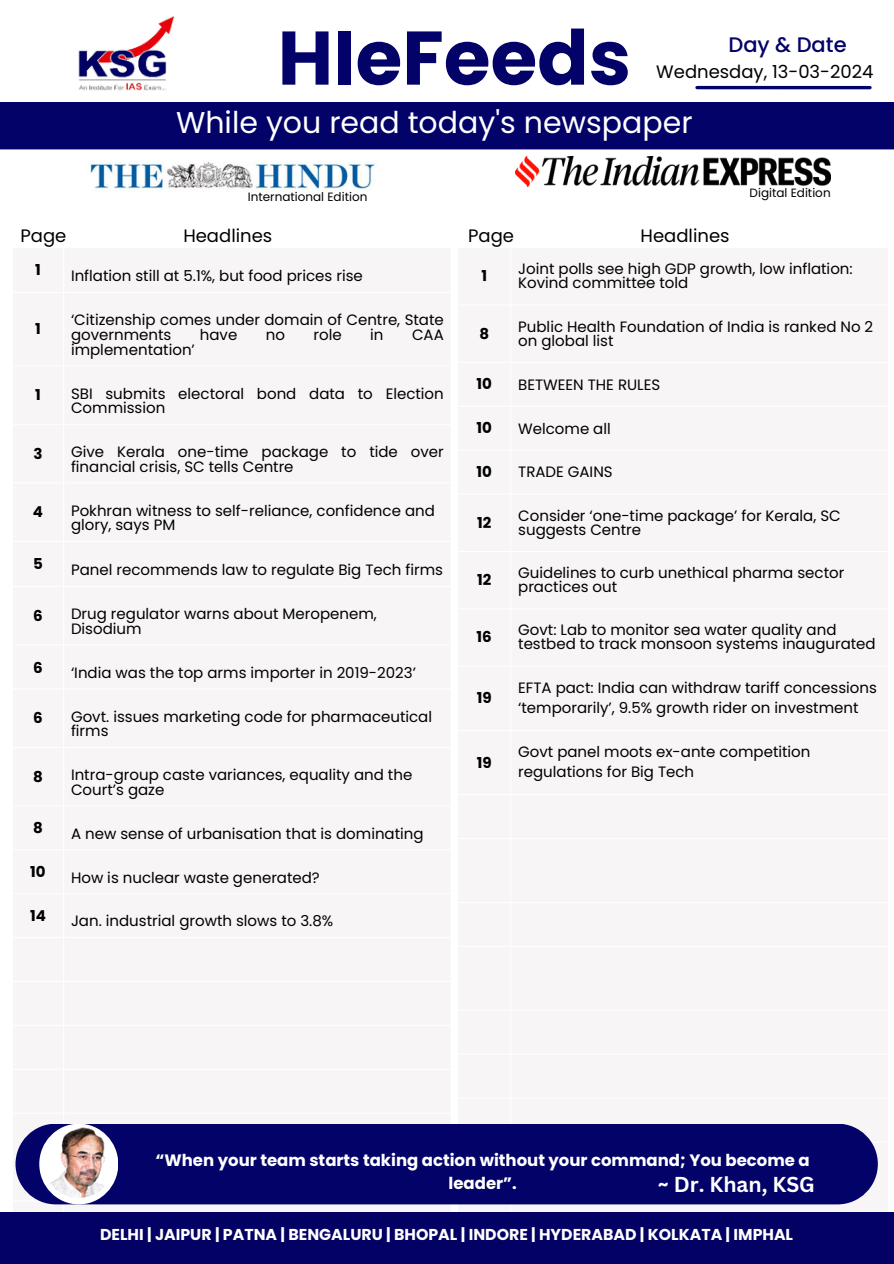
<style>
.page{position:relative;width:894px;height:1264px;background:#fff}
.page>*{position:absolute;margin:0;border:0;box-sizing:border-box;transform-origin:0 0}
.t1{font:700 75.75px "Poppins";color:#030268}
.t2{font:30px "Poppins";color:#fff}
.t3{font:700 21px "Canva Sans";color:#fff}
.t4{font:500 21px "Poppins";color:#030268}
.t5{font:18px "Poppins";color:#000}
.t6{font:700 16.5px/22.5px "Poppins";color:#fff;text-align:center}
.t7{font:700 15.75px "Poppins";color:#fff}
.t8{font:15px/14.7px "Poppins";color:#000}
.t9{font:700 15px "Poppins";color:#000}
.t10{font:12px "Poppins";color:#000}
</style>
<div class="page">
<img style="left:515px;top:156px;width:315px;height:30px">
<div style="left:15px;top:1123px;width:862px;height:81px;background:#030268;border-radius:40px"></div>
<div style="left:39px;top:1123px;width:79px;height:81px;background:#fff;border-radius:50%"></div>
<img style="left:43px;top:1126px;width:71px;height:71px;border-radius:50%">
<img style="left:78px;top:16px;width:97px;height:75px">
<div style="left:0;top:102px;width:893px;height:47px;background:#030268"></div>
<hr style="left:696px;top:86px;width:173px;height:3px;background:#030268">
<img style="left:89px;top:161px;width:286px;height:30px">
<div style="left:0;top:1211px;width:893px;height:52px;background:#030163"></div>
<p class="t1" style="left:277px;top:5px;width:355px">HIeFeeds</p>
<p class="t2" style="left:176px;top:101px;width:518px">While you read today's newspaper</p>
<p class="t4" style="left:728px;top:30px;width:120px">Day &amp; Date</p>
<h4 class="t5" style="left:656px;top:59px;width:219px">Wednesday, 13-03-2024</h4>
<p class="t10" style="left:248px;top:188px;width:121px">International Edition</p>
<p class="t5" style="left:21px;top:223px;width:47px">Page</p>
<p class="t5" style="left:183px;top:223px;width:90px">Headlines</p>
<p class="t5" style="left:468px;top:223px;width:47px">Page</p>
<p class="t5" style="left:640px;top:223px;width:90px">Headlines</p>
<h6 class="t10" style="left:749px;top:184px;width:83px">Digital Edition</h6>
<h1 class="t9" style="left:35px;top:259px;width:7px">1</h1>
<h3 class="t8" style="left:71px;top:269px;width:293px">Inflation still at 5.1%, but food prices rise</h3>
<h5 class="t9" style="left:35px;top:318px;width:7px">1</h5>
<h2 class="t8" style="left:71px;top:313px;width:374px">‘Citizenship comes under domain of Centre, State governments</h2>
<h2 class="t8" style="left:200px;top:327px;width:39px">have</h2>
<h2 class="t8" style="left:266px;top:327px;width:21px">no</h2>
<h2 class="t8" style="left:313px;top:327px;width:30px">role</h2>
<h2 class="t8" style="left:370px;top:327px;width:15px">in</h2>
<h2 class="t8" style="left:412px;top:327px;width:33px">CAA</h2>
<h2 class="t8" style="left:71px;top:342px;width:125px">implementation’</h2>
<p class="t9" style="left:35px;top:384px;width:7px">1</p>
<p class="t8" style="left:71px;top:386px;width:374px">SBI submits electoral bond data to Election<br>Commission</p>
<p class="t9" style="left:33px;top:443px;width:11px">3</p>
<p class="t8" style="left:71px;top:444px;width:374px">Give Kerala one-time package to tide over financial crisis, SC tells Centre</p>
<h5 class="t9" style="left:33px;top:501px;width:12px">4</h5>
<h5 class="t8" style="left:71px;top:503px;width:365px">Pokhran witness to self-reliance, confidence and glory, says PM</h5>
<h5 class="t9" style="left:33px;top:553px;width:11px">5</h5>
<h5 class="t8" style="left:71px;top:562px;width:373px">Panel recommends law to regulate Big Tech firms</h5>
<p class="t9" style="left:33px;top:605px;width:11px">6</p>
<p class="t8" style="left:71px;top:606px;width:307px">Drug regulator warns about Meropenem,<br>Disodium</p>
<p class="t9" style="left:33px;top:656px;width:11px">6</p>
<p class="t8" style="left:71px;top:665px;width:346px">‘India was the top arms importer in 2019-2023’</p>
<p class="t9" style="left:33px;top:707px;width:11px">6</p>
<p class="t8" style="left:71px;top:709px;width:362px">Govt. issues marketing code for pharmaceutical firms</p>
<p class="t9" style="left:33px;top:766px;width:11px">8</p>
<p class="t8" style="left:71px;top:767px;width:343px">Intra-group caste variances, equality and the<br>Court’s gaze</p>
<p class="t9" style="left:33px;top:817px;width:11px">8</p>
<p class="t8" style="left:71px;top:826px;width:354px">A new sense of urbanisation that is dominating</p>
<p class="t9" style="left:30px;top:861px;width:17px">10</p>
<p class="t8" style="left:71px;top:869px;width:250px">How is nuclear waste generated?</p>
<p class="t9" style="left:30px;top:905px;width:17px">14</p>
<p class="t8" style="left:71px;top:913px;width:264px">Jan. industrial growth slows to 3.8%</p>
<p class="t9" style="left:481px;top:265px;width:7px">1</p>
<p class="t8" style="left:518px;top:262px;width:336px;line-height:14px">Joint polls see high GDP growth, low inflation:<br>Kovind committee told</p>
<p class="t9" style="left:479px;top:323px;width:11px">8</p>
<p class="t8" style="left:518px;top:319px;width:356px;line-height:14px">Public Health Foundation of India is ranked No 2 on global list</p>
<p class="t9" style="left:476px;top:373px;width:17px">10</p>
<p class="t8" style="left:518px;top:377px;width:143px">BETWEEN THE RULES</p>
<p class="t9" style="left:476px;top:417px;width:17px">10</p>
<p class="t8" style="left:518px;top:421px;width:94px">Welcome all</p>
<p class="t9" style="left:476px;top:461px;width:17px">10</p>
<p class="t8" style="left:518px;top:464px;width:96px">TRADE GAINS</p>
<p class="t9" style="left:477px;top:512px;width:16px">12</p>
<p class="t8" style="left:518px;top:508px;width:324px;line-height:14px">Consider ‘one-time package’ for Kerala, SC suggests Centre</p>
<p class="t9" style="left:477px;top:569px;width:16px">12</p>
<p class="t8" style="left:518px;top:566px;width:327px;line-height:14px">Guidelines to curb unethical pharma sector practices out</p>
<p class="t9" style="left:476px;top:626px;width:17px">16</p>
<p class="t8" style="left:518px;top:623px;width:359px;line-height:14px">Govt: Lab to monitor sea water quality and testbed to track monsoon systems inaugurated</p>
<p class="t9" style="left:476px;top:687px;width:16px">19</p>
<p class="t8" style="left:518px;top:677px;width:360px;line-height:20.1px">EFTA pact: India can withdraw tariff concessions ‘temporarily’, 9.5% growth rider on investment</p>
<p class="t9" style="left:476px;top:751px;width:16px">19</p>
<p class="t8" style="left:518px;top:741px;width:294px;line-height:20.1px">Govt panel moots ex-ante competition regulations for Big Tech</p>
<h3 class="t6" style="left:155px;top:1148px;width:655px">“When your team starts taking action without your command; You become a leader”.</h3>
<p class="t3" style="left:657px;top:1169px;width:158px">~ Dr. Khan, KSG</p>
<p class="t7" style="left:100px;top:1223px;width:694px">DELHI | JAIPUR | PATNA | BENGALURU | BHOPAL | INDORE | HYDERABAD | KOLKATA | IMPHAL</p>
</div>
